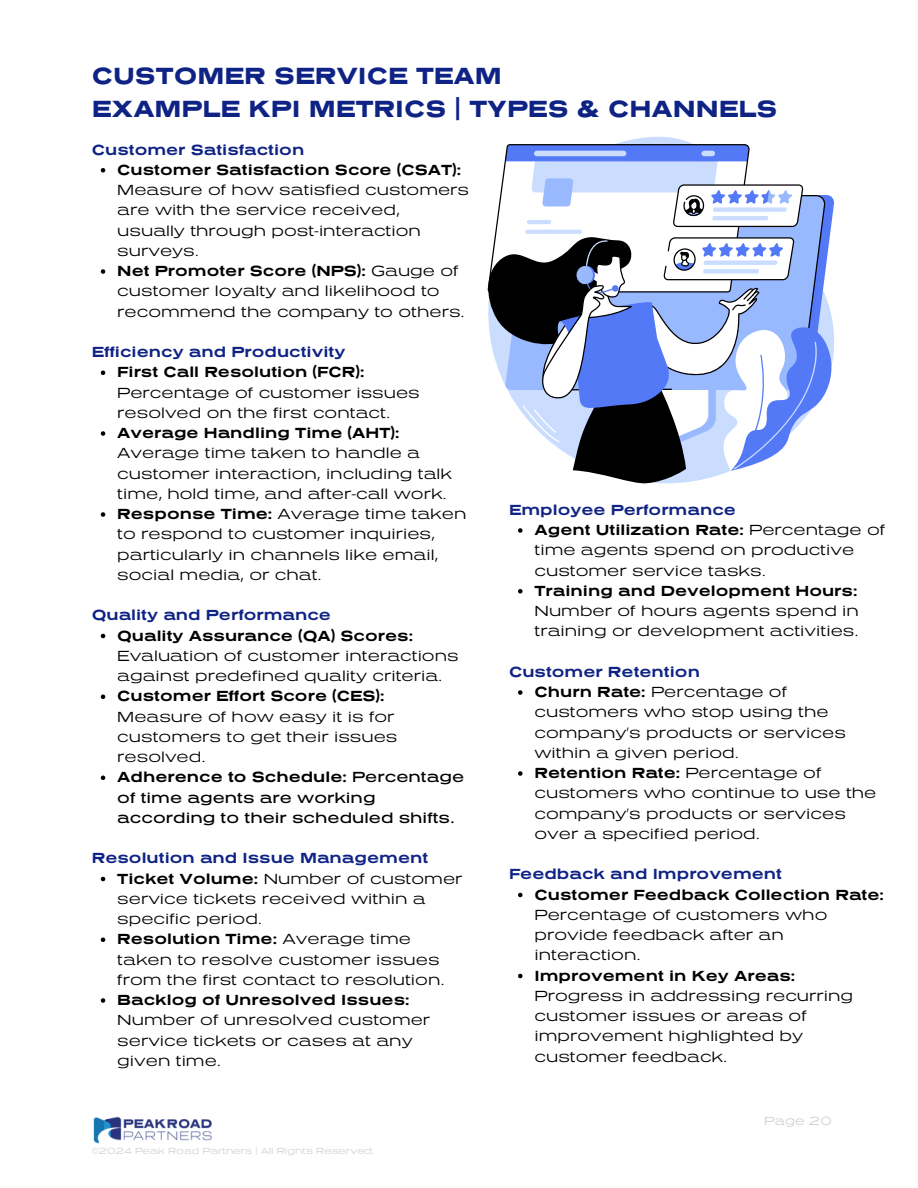
<style>
.page{position:relative;width:918px;height:1188px;background:#fff}
.page>*{position:absolute;margin:0;border:0;box-sizing:border-box;transform-origin:0 0}
.t1{font:24px/32.7px "Presicav Hv";color:#0f2385}
.t2{font:15px/20.2px "Presicav Lt";color:#000}
.t3{font:700 15px "Presicav Rg";color:#0f2385}
.t4{font:15px/20.2px "Presicav Rg";color:#000}
.t5{font:12px "Presicav Lt";color:#d1d1d1}
.t6{font:9px "Presicav Lt";color:#d1d1d1}
.s1{font-family:"Presicav Rg";font-weight:700}
.s2{font-weight:700}
</style>
<div class="page">
<img style="left:93px;top:1116px;width:119px;height:28px">
<svg style="left:487px;top:144px;width:346px;height:340px"></svg>
<svg style="left:101px;top:168px;width:4px;height:5px"></svg>
<svg style="left:101px;top:269px;width:4px;height:5px"></svg>
<svg style="left:101px;top:371px;width:4px;height:4px"></svg>
<svg style="left:101px;top:431px;width:4px;height:5px"></svg>
<svg style="left:101px;top:512px;width:4px;height:5px"></svg>
<svg style="left:101px;top:634px;width:4px;height:4px"></svg>
<svg style="left:101px;top:695px;width:4px;height:4px"></svg>
<svg style="left:101px;top:776px;width:4px;height:4px"></svg>
<svg style="left:101px;top:877px;width:4px;height:4px"></svg>
<svg style="left:101px;top:938px;width:4px;height:4px"></svg>
<svg style="left:101px;top:998px;width:4px;height:5px"></svg>
<svg style="left:518px;top:528px;width:5px;height:5px"></svg>
<svg style="left:518px;top:589px;width:5px;height:5px"></svg>
<svg style="left:518px;top:690px;width:5px;height:5px"></svg>
<svg style="left:518px;top:771px;width:5px;height:5px"></svg>
<svg style="left:518px;top:893px;width:5px;height:4px"></svg>
<svg style="left:518px;top:974px;width:5px;height:4px"></svg>
<p class="t1" style="left:92px;top:58px;width:687px">CUSTOMER SERVICE TEAM<br>EXAMPLE KPI METRICS | TYPES &amp; CHANNELS</p>
<p class="t3" style="left:92px;top:140px;width:214px">Customer Satisfaction</p>
<h2 class="t2" style="left:117px;top:159px;width:353px"><span class="s1">Customer Satisfaction Score (CSAT):<br></span>Measure of how satisfied customers are with the service received, usually through post-interaction surveys.</h2>
<p class="t2" style="left:117px;top:260px;width:349px"><span class="s1">Net Promoter Score (NPS):</span> Gauge of customer loyalty and likelihood to recommend the company to others.</p>
<p class="t3" style="left:92px;top:342px;width:255px">Efficiency and Productivity</p>
<p class="t2" style="left:117px;top:361px;width:304px"><span class="s1">First Call Resolution (FCR):<br></span>Percentage of customer issues resolved on the first contact.</p>
<p class="t2" style="left:117px;top:422px;width:336px"><span class="s1">Average Handling Time (AHT):<br></span>Average time taken to handle a customer interaction, including talk time, hold time, and after-call work.</p>
<p class="t2" style="left:117px;top:503px;width:351px"><span class="s1">Response Time:</span> Average time taken to respond to customer inquiries, particularly in channels like email, social media, or chat.</p>
<p class="t3" style="left:92px;top:606px;width:241px">Quality and Performance</p>
<p class="t2" style="left:117px;top:625px;width:343px"><span class="s1">Quality Assurance (QA) Scores:<br></span>Evaluation of customer interactions against predefined quality criteria.</p>
<p class="t2" style="left:117px;top:685px;width:282px"><span class="s1">Customer Effort Score (CES):<br></span>Measure of how easy it is for customers to get their issues resolved.</p>
<p class="t4" style="left:117px;top:766px;width:348px"><span class="s2">Adherence to Schedule:</span> Percentage of time agents are working according to their scheduled shifts.</p>
<p class="t3" style="left:92px;top:849px;width:338px">Resolution and Issue Management</p>
<p class="t2" style="left:117px;top:868px;width:347px"><span class="s1">Ticket Volume:</span> Number of customer service tickets received within a specific period.</p>
<p class="t2" style="left:117px;top:928px;width:329px"><span class="s1">Resolution Time:</span> Average time taken to resolve customer issues from the first contact to resolution.</p>
<p class="t2" style="left:117px;top:989px;width:315px"><span class="s1">Backlog of Unresolved Issues:<br></span>Number of unresolved customer service tickets or cases at any given time.</p>
<p class="t3" style="left:509px;top:500px;width:228px">Employee Performance</p>
<p class="t2" style="left:535px;top:519px;width:352px"><span class="s1">Agent Utilization Rate:</span> Percentage of time agents spend on productive customer service tasks.</p>
<p class="t2" style="left:535px;top:580px;width:326px;text-align:justify"><span class="s1">Training and Development Hours:<br></span>Number of hours agents spend in training or development activities.</p>
<p class="t3" style="left:509px;top:662px;width:193px">Customer Retention</p>
<p class="t2" style="left:535px;top:681px;width:313px"><span class="s1">Churn Rate:</span> Percentage of customers who stop using the company’s products or services within a given period.</p>
<p class="t2" style="left:535px;top:762px;width:344px"><span class="s1">Retention Rate:</span> Percentage of customers who continue to use the company’s products or services over a specified period.</p>
<p class="t3" style="left:509px;top:865px;width:275px">Feedback and Improvement</p>
<p class="t2" style="left:535px;top:884px;width:351px"><span class="s1">Customer Feedback Collection Rate:<br></span>Percentage of customers who provide feedback after an interaction.</p>
<p class="t2" style="left:535px;top:965px;width:320px"><span class="s1">Improvement in Key Areas:<br></span>Progress in addressing recurring customer issues or areas of improvement highlighted by customer feedback.</p>
<p class="t6" style="left:92px;top:1145px;width:285px">©2024 Peak Road Partners | All Rights Reserved.</p>
<h2 class="t5" style="left:764px;top:1113px;width:69px">Page 20</h2>
</div>
